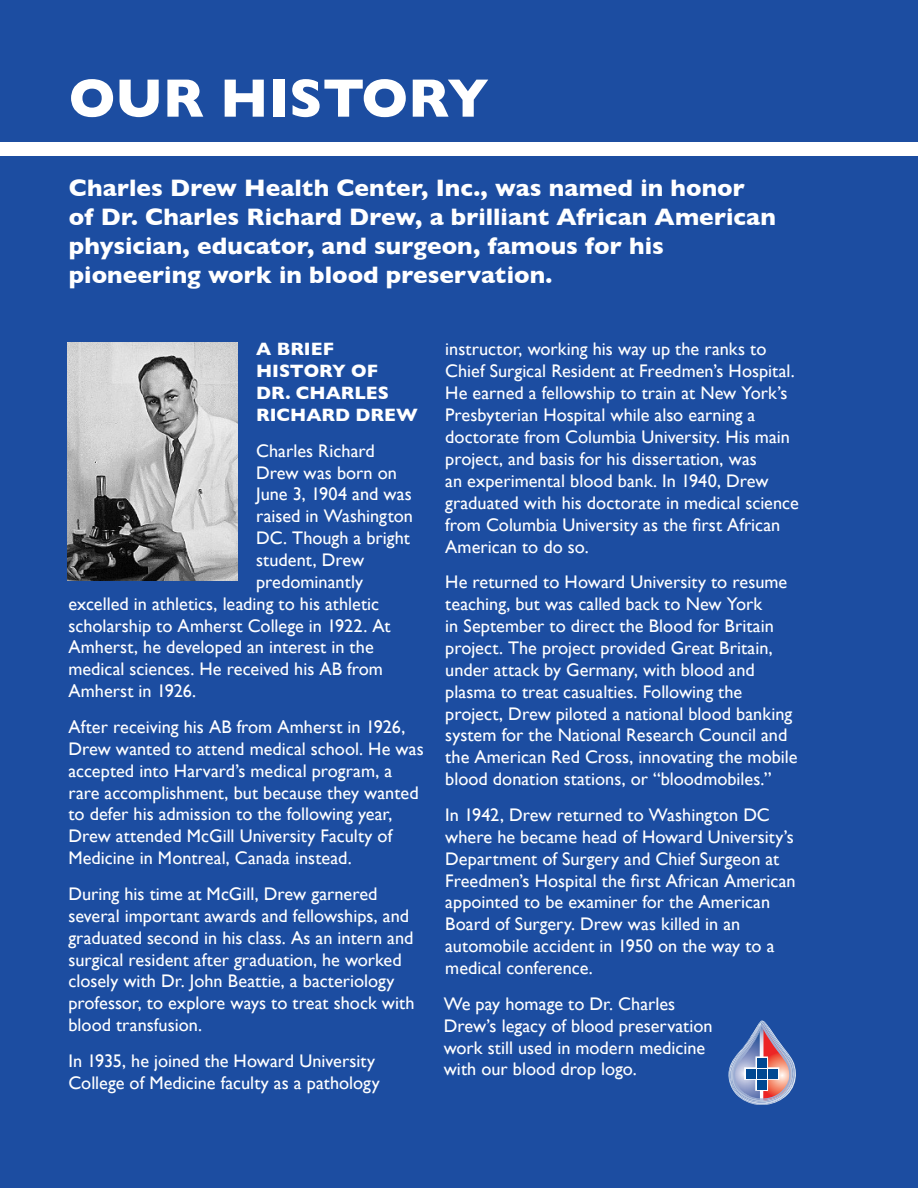
<style>
.page{position:relative;width:918px;height:1188px;background:#1c4da1}
.page>*{position:absolute;margin:0;border:0;box-sizing:border-box;transform-origin:0 0}
.t1{font:700 54.75px "Gill Sans";color:#fff}
.t2{font:700 24.3px/29.2px "Gill Sans";color:#fff}
.t3{font:18.3px/21.9px "Gill Sans";color:#fff}
.t4{font:700 18.3px/21.9px "Gill Sans";color:#fff}
</style>
<div class="page">
<div style="left:0;top:142px;width:918px;height:14px;background:#fff"></div>
<img style="left:67px;top:343px;width:171px;height:237px">
<svg style="left:728px;top:1020px;width:68px;height:85px"></svg>
<h1 class="t1" style="left:69px;top:55px;width:421px">OUR HISTORY</h1>
<h2 class="t2" style="left:69px;top:172px;width:709px">Charles Drew Health Center, Inc., was named in honor<br>of Dr. Charles Richard Drew, a brilliant African American physician, educator, and surgeon, famous for his pioneering work in blood preservation.</h2>
<p class="t4" style="left:256px;top:338px;width:163px">A BRIEF<br>HISTORY OF<br>DR. CHARLES<br>RICHARD DREW</p>
<p class="t3" style="left:256px;top:439px;width:120px">Charles Richard</p>
<p class="t3" style="left:256px;top:461px;width:142px">Drew was born on</p>
<p class="t3" style="left:256px;top:483px;width:157px">June 3, 1904 and was</p>
<p class="t3" style="left:256px;top:505px;width:159px">raised in Washington</p>
<p class="t3" style="left:256px;top:527px;width:155px">DC. Though a bright</p>
<p class="t3" style="left:256px;top:549px;width:110px">student, Drew</p>
<p class="t3" style="left:256px;top:571px;width:109px">predominantly</p>
<p class="t3" style="left:68px;top:592px;width:312px">excelled in athletics, leading to his athletic</p>
<p class="t3" style="left:68px;top:614px;width:324px">scholarship to Amherst College in 1922. At</p>
<p class="t3" style="left:68px;top:636px;width:307px">Amherst, he developed an interest in the</p>
<p class="t3" style="left:68px;top:658px;width:316px">medical sciences. He received his AB from</p>
<p class="t3" style="left:68px;top:680px;width:129px">Amherst in 1926.</p>
<p class="t3" style="left:68px;top:716px;width:357px">After receiving his AB from Amherst in 1926, Drew wanted to attend medical school. He was accepted into Harvard’s medical program, a rare accomplishment, but because they wanted to defer his admission to the following year, Drew attended McGill University Faculty of Medicine in Montreal, Canada instead.</p>
<p class="t3" style="left:68px;top:883px;width:348px">During his time at McGill, Drew garnered several important awards and fellowships, and graduated second in his class. As an intern and surgical resident after graduation, he worked closely with Dr. John Beattie, a bacteriology professor, to explore ways to treat shock with blood transfusion.</p>
<p class="t3" style="left:68px;top:1050px;width:313px">In 1935, he joined the Howard University<br>College of Medicine faculty as a pathology</p>
<p class="t3" style="left:445px;top:338px;width:355px">instructor, working his way up the ranks to Chief Surgical Resident at Freedmen’s Hospital.<br>He earned a fellowship to train at New York’s Presbyterian Hospital while also earning a doctorate from Columbia University. His main project, and basis for his dissertation, was<br>an experimental blood bank. In 1940, Drew graduated with his doctorate in medical science from Columbia University as the first African American to do so.</p>
<p class="t3" style="left:445px;top:571px;width:354px">He returned to Howard University to resume teaching, but was called back to New York<br>in September to direct the Blood for Britain project. The project provided Great Britain, under attack by Germany, with blood and plasma to treat casualties. Following the project, Drew piloted a national blood banking system for the National Research Council and the American Red Cross, innovating the mobile blood donation stations, or “bloodmobiles.”</p>
<p class="t3" style="left:445px;top:804px;width:352px">In 1942, Drew returned to Washington DC where he became head of Howard University’s Department of Surgery and Chief Surgeon at Freedmen’s Hospital the first African American appointed to be examiner for the American Board of Surgery. Drew was killed in an automobile accident in 1950 on the way to a medical conference.</p>
<p class="t3" style="left:444px;top:992px;width:270px">We pay homage to Dr. Charles<br>Drew’s legacy of blood preservation work still used in modern medicine with our blood drop logo.</p>
</div>
